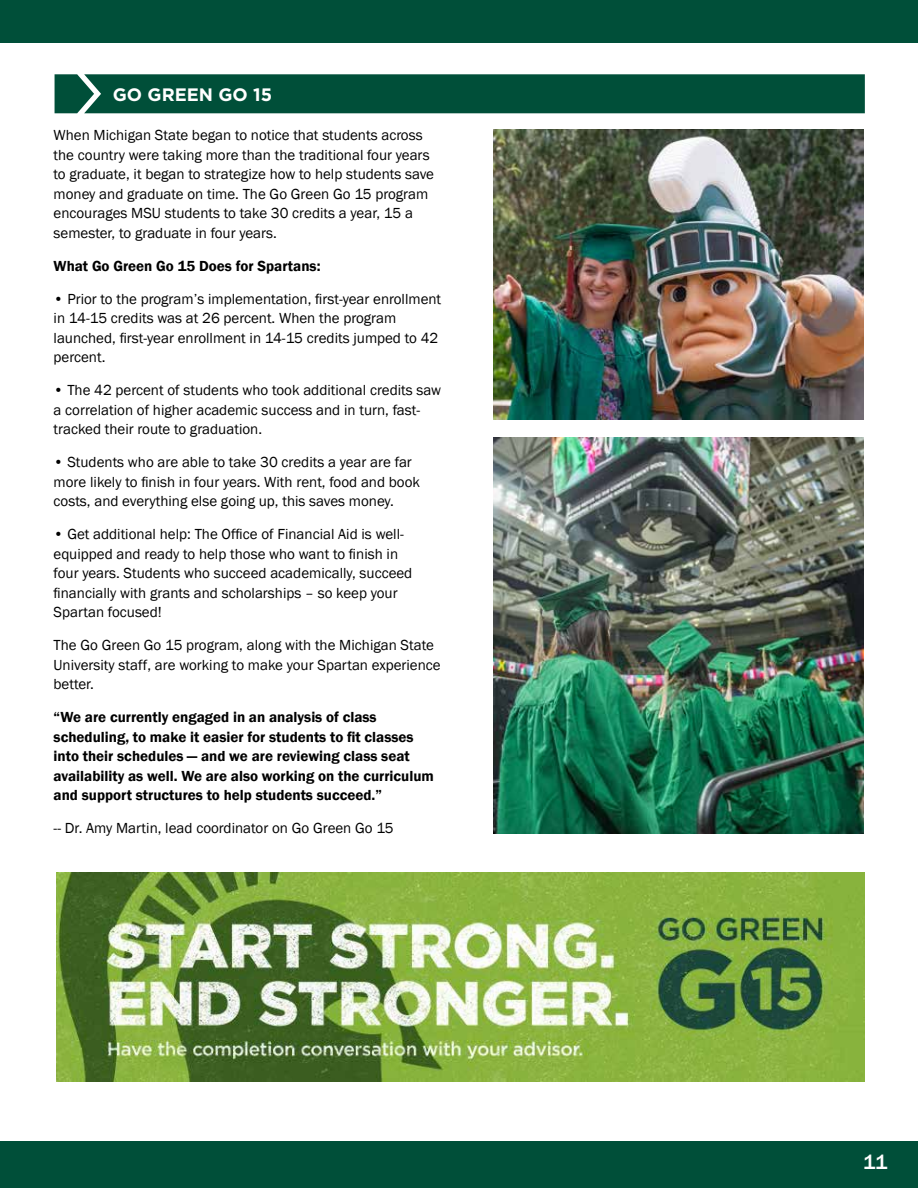
<style>
.page{position:relative;width:918px;height:1188px;background:#fff}
.page>*{position:absolute;margin:0;border:0;box-sizing:border-box;transform-origin:0 0}
.t1{font:500 21px "Franklin Gothic";color:#fff}
.t2{font:700 18px "Gotham";color:#fff}
.t3{font:15px/19.5px "Franklin Gothic";color:#000}
.t4{font:600 15px/19.5px "Franklin Gothic";color:#000}
</style>
<div class="page">
<div style="left:0;top:0;width:918px;height:43px;background:#004f39"></div>
<div style="left:0;top:1142px;width:918px;height:46px;background:#004f39"></div>
<div style="left:55px;top:74px;width:810px;height:39px;background:#004f39"></div>
<img style="left:494px;top:130px;width:370px;height:289px">
<img style="left:56px;top:873px;width:809px;height:209px">
<img style="left:494px;top:438px;width:370px;height:395px">
<p class="t2" style="left:113px;top:83px;width:161px">GO GREEN GO 15</p>
<p class="t3" style="left:54px;top:126px;width:382px">When Michigan State began to notice that students across the country were taking more than the traditional four years to graduate, it began to strategize how to help students save money and graduate on time. The Go Green Go 15 program encourages MSU students to take 30 credits a year, 15 a semester, to graduate in four years.</p>
<p class="t4" style="left:54px;top:256px;width:268px">What Go Green Go 15 Does for Spartans:</p>
<p class="t3" style="left:54px;top:289px;width:389px">• Prior to the program’s implementation, first-year enrollment in 14-15 credits was at 26 percent. When the program launched, first-year enrollment in 14-15 credits jumped to 42 percent.</p>
<p class="t3" style="left:54px;top:381px;width:389px">• The 42 percent of students who took additional credits saw a correlation of higher academic success and in turn, fast&shy;tracked their route to graduation.</p>
<p class="t3" style="left:54px;top:453px;width:368px">• Students who are able to take 30 credits a year are far more likely to finish in four years. With rent, food and book costs, and everything else going up, this saves money.</p>
<p class="t3" style="left:54px;top:525px;width:360px">• Get additional help: The Office of Financial Aid is well&shy;equipped and ready to help those who want to finish in four years. Students who succeed academically, succeed financially with grants and scholarships – so keep your Spartan focused!</p>
<p class="t3" style="left:54px;top:636px;width:389px">The Go Green Go 15 program, along with the Michigan State<br>University staff, are working to make your Spartan experience better.</p>
<p class="t4" style="left:54px;top:708px;width:382px">“We are currently engaged in an analysis of class scheduling, to make it easier for students to fit classes into their schedules — and we are reviewing class seat availability as well. We are also working on the curriculum and support structures to help students succeed.”</p>
<p class="t3" style="left:54px;top:819px;width:342px">-- Dr. Amy Martin, lead coordinator on Go Green Go 15</p>
<h1 class="t1" style="left:863px;top:1149px;width:26px">11</h1>
</div>
